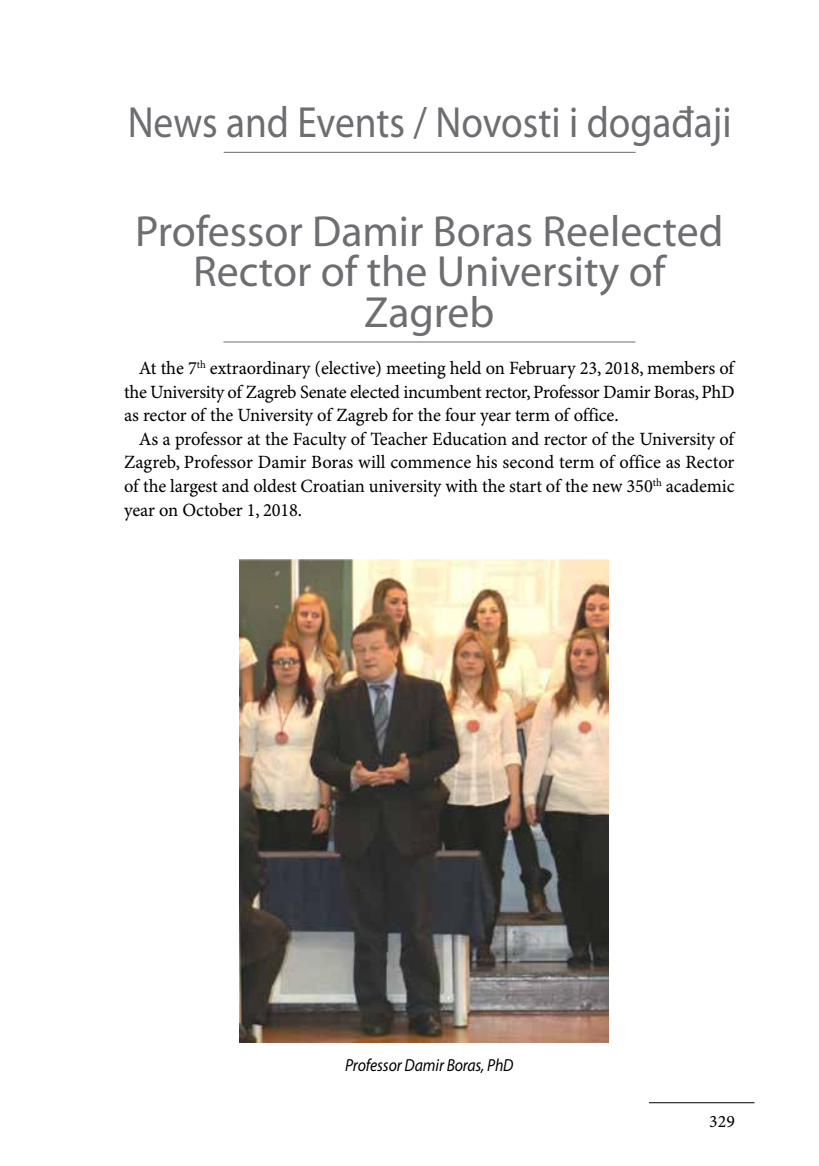
<style>
.page{position:relative;width:819px;height:1166px;background:#fff}
.page>*{position:absolute;margin:0;border:0;box-sizing:border-box;transform-origin:0 0}
.t1{font:43.75px/40.2px "Myriad Pro";color:#6d6e71;text-align:center}
.t2{font:43.75px "Myriad Pro";color:#6d6e71;scale:.9 1}
.t3{font:18.72px/23.6px "Minion Pro Capt";letter-spacing:-.01em;color:#000;text-align:justify}
.t4{font:italic 17.5px "Myriad Pro";letter-spacing:-.005em;color:#000;scale:.9 1}
.t5{font:17.5px "Minion Pro Capt";color:#000}
</style>
<div class="page">
<hr style="left:649px;top:1102px;width:105px;height:1px;background:#000">
<img style="left:239px;top:559px;width:369px;height:484px">
<hr style="left:224px;top:152px;width:411px;height:1px;background:#6d6e71">
<hr style="left:223px;top:342px;width:412px;height:1px;background:#6d6e71">
<h1 class="t2" style="left:128px;top:98px;width:672px">News and Events / Novosti i događaji</h1>
<h1 class="t1" style="left:135px;top:212px;width:589px">Professor Damir Boras Reelected<br>Rector of the University of<br>Zagreb</h1>
<p class="t3" style="left:124px;top:357px;width:612px;text-indent:15px">At the 7<sup>th</sup> extraordinary (elective) meeting held on February 23, 2018, members of the University of Zagreb Senate elected incumbent rector, Professor Damir Boras, PhD as rector of the University of Zagreb for the four year term of office.</p>
<p class="t3" style="left:124px;top:428px;width:612px;text-indent:15px">As a professor at the Faculty of Teacher Education and rector of the University of Zagreb, Professor Damir Boras will commence his second term of office as Rector of the largest and oldest Croatian university with the start of the new 350<sup>th</sup> academic year on October 1, 2018.</p>
<p class="t4" style="left:345px;top:1056px;width:188px">Professor Damir Boras, PhD</p>
<p class="t5" style="left:709px;top:1110px;width:27px">329</p>
</div>
